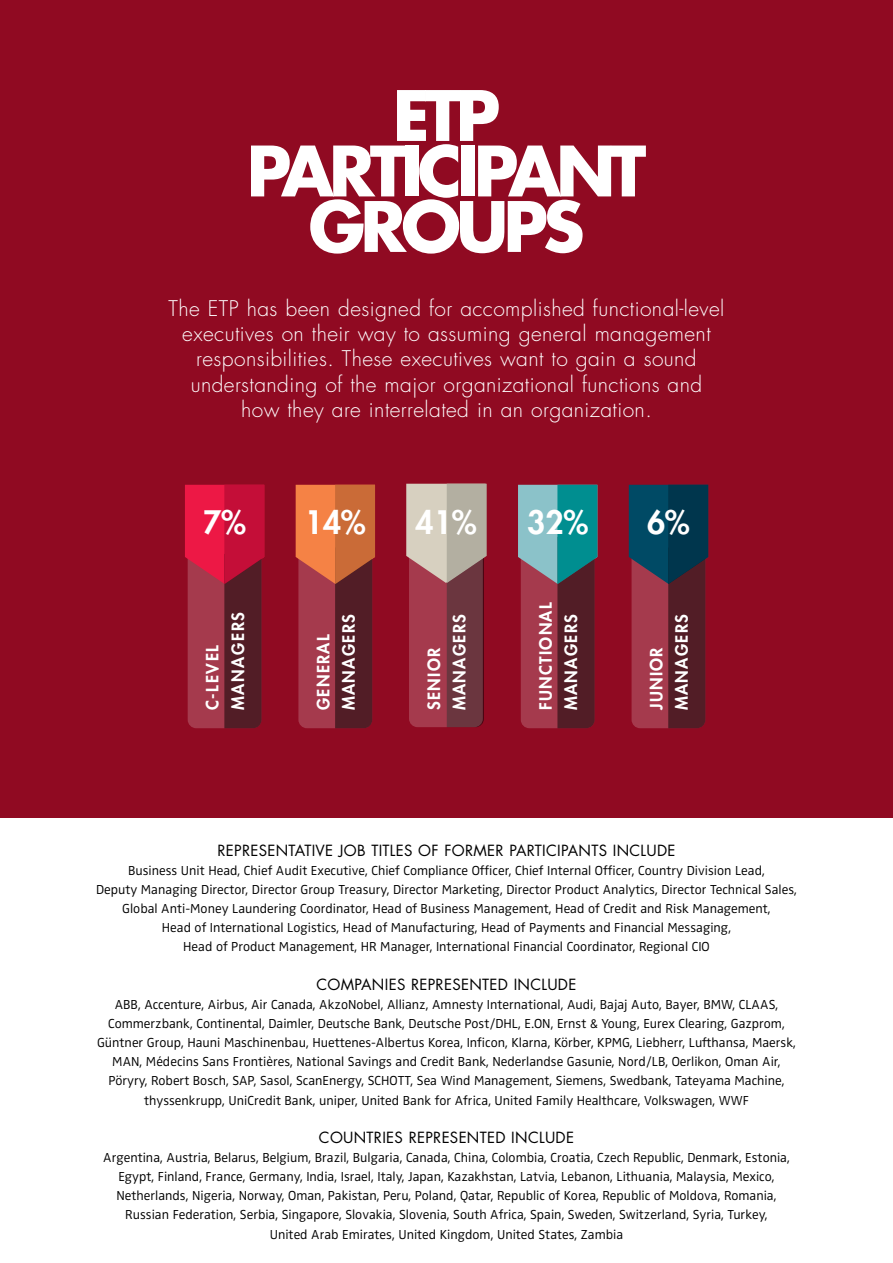
<style>
.page{position:relative;width:893px;height:1263px;background:#fff}
.page>*{position:absolute;margin:0;border:0;box-sizing:border-box;transform-origin:0 0}
.t1{font:700 67.5px/55.5px "Futura Std";letter-spacing:-.075em;color:#fff;text-align:center}
.t2{font:800 31.5px "Futura Std";color:#fff}
.t3{font:300 21px/25.2px "Futura Std";letter-spacing:.02em;color:#fff;text-align:center}
.t4{font:800 16.5px/25.5px "Futura Std";letter-spacing:.08em;color:#fff}
.t5{font:800 16.5px/25.5px "Futura Std";letter-spacing:.1em;color:#fff}
.t6{font:15px "Futura Std";letter-spacing:.02em;color:#000}
.t7{font:300 13.5px/19.2px "Zwo OT";color:#000;text-align:center}
</style>
<div class="page">
<div style="left:0;top:0;width:893px;height:817px;background:#900a22"></div>
<svg style="left:296px;top:485px;width:79px;height:243px;background:#9f4439"></svg>
<svg style="left:518px;top:485px;width:79px;height:243px;background:#695560"></svg>
<svg style="left:629px;top:485px;width:79px;height:243px;background:#503143"></svg>
<svg style="left:185px;top:485px;width:79px;height:243px;background:#9c213a"></svg>
<svg style="left:406px;top:484px;width:81px;height:243px;background:#9d6468"></svg>
<h1 class="t1" style="left:247px;top:87px;width:401px">ETP<br>PARTICIPANT<br>GROUPS</h1>
<p class="t3" style="left:169px;top:296px;width:557px">The ETP has been designed for accomplished functional-level executives on their way to assuming general management responsibilities. These executives want to gain a sound understanding of the major organizational functions and<br>how they are interrelated in an organization.</p>
<h2 class="t2" style="left:203px;top:503px;width:44px">7%</h2>
<p class="t5" style="left:200px;top:710px;width:100px;rotate:-90deg">C-LEVEL<br>MANAGERS</p>
<h2 class="t2" style="left:305px;top:503px;width:62px">14%</h2>
<p class="t4" style="left:311px;top:710px;width:97px;rotate:-90deg">GENERAL<br>MANAGERS</p>
<h2 class="t2" style="left:416px;top:503px;width:62px">41%</h2>
<p class="t4" style="left:421px;top:710px;width:97px;rotate:-90deg">SENIOR<br>MANAGERS</p>
<h2 class="t2" style="left:527px;top:503px;width:62px">32%</h2>
<p class="t4" style="left:533px;top:710px;width:109px;rotate:-90deg">FUNCTIONAL<br>MANAGERS</p>
<h2 class="t2" style="left:647px;top:503px;width:44px">6%</h2>
<p class="t4" style="left:644px;top:710px;width:97px;rotate:-90deg">JUNIOR<br>MANAGERS</p>
<p class="t6" style="left:217px;top:841px;width:459px">REPRESENTATIVE JOB TITLES OF FORMER PARTICIPANTS INCLUDE</p>
<p class="t7" style="left:96px;top:861px;width:702px">Business Unit Head, Chief Audit Executive, Chief Compliance Officer, Chief Internal Officer, Country Division Lead,<br>Deputy Managing Director, Director Group Treasury, Director Marketing, Director Product Analytics, Director Technical Sales, Global Anti-Money Laundering Coordinator, Head of Business Management, Head of Credit and Risk Management,<br>Head of International Logistics, Head of Manufacturing, Head of Payments and Financial Messaging,<br>Head of Product Management, HR Manager, International Financial Coordinator, Regional CIO</p>
<p class="t6" style="left:317px;top:975px;width:261px">COMPANIES REPRESENTED INCLUDE</p>
<p class="t7" style="left:97px;top:995px;width:700px">ABB, Accenture, Airbus, Air Canada, AkzoNobel, Allianz, Amnesty International, Audi, Bajaj Auto, Bayer, BMW, CLAAS, Commerzbank, Continental, Daimler, Deutsche Bank, Deutsche Post/DHL, E.ON, Ernst &amp; Young, Eurex Clearing, Gazprom, Güntner Group, Hauni Maschinenbau, Huettenes-Albertus Korea, Inficon, Klarna, Körber, KPMG, Liebherr, Lufthansa, Maersk, MAN, Médecins Sans Frontières, National Savings and Credit Bank, Nederlandse Gasunie, Nord/LB, Oerlikon, Oman Air, Pöryry, Robert Bosch, SAP, Sasol, ScanEnergy, SCHOTT, Sea Wind Management, Siemens, Swedbank, Tateyama Machine, thyssenkrupp, UniCredit Bank, uniper, United Bank for Africa, United Family Healthcare, Volkswagen, WWF</p>
<p class="t6" style="left:319px;top:1128px;width:257px">COUNTRIES REPRESENTED INCLUDE</p>
<p class="t7" style="left:103px;top:1148px;width:688px">Argentina, Austria, Belarus, Belgium, Brazil, Bulgaria, Canada, China, Colombia, Croatia, Czech Republic, Denmark, Estonia, Egypt, Finland, France, Germany, India, Israel, Italy, Japan, Kazakhstan, Latvia, Lebanon, Lithuania, Malaysia, Mexico, Netherlands, Nigeria, Norway, Oman, Pakistan, Peru, Poland, Qatar, Republic of Korea, Republic of Moldova, Romania, Russian Federation, Serbia, Singapore, Slovakia, Slovenia, South Africa, Spain, Sweden, Switzerland, Syria, Turkey,<br>United Arab Emirates, United Kingdom, United States, Zambia</p>
</div>
